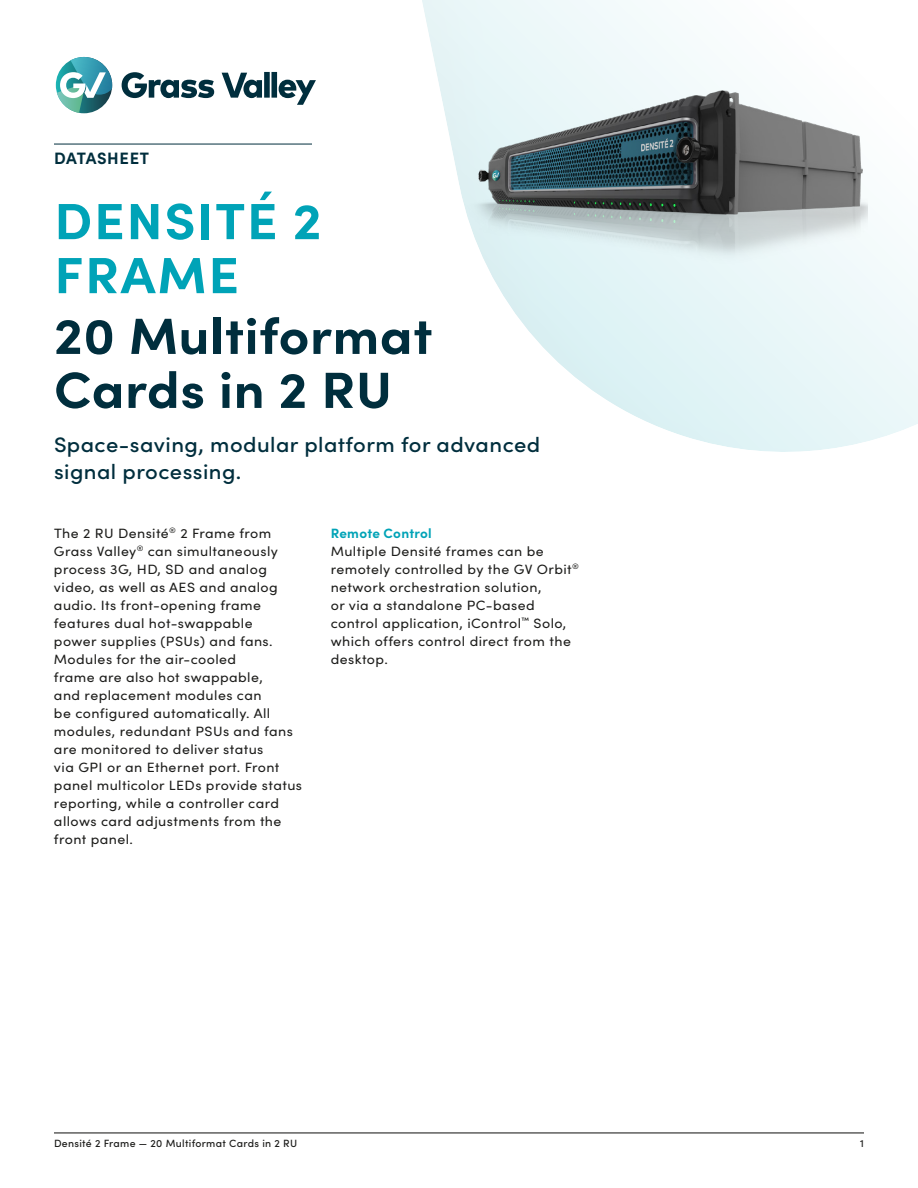
<style>
.page{position:relative;width:918px;height:1188px;background:#fff}
.page>*{position:absolute;margin:0;border:0;box-sizing:border-box;transform-origin:0 0}
.t1{font:700 51px/54px "Sofia Pro";letter-spacing:.01em;color:#002e3d;scale:1.05 1}
.t2{font:700 51px/54px "Sofia Pro";letter-spacing:.03em;color:#00a3b7;scale:1.05 1}
.t3{font:500 21px/27px "Sofia Pro";letter-spacing:.02em;color:#002e3d;scale:1.05 1}
.t4{font:700 16.5px "Sofia Pro";letter-spacing:.035em;color:#002e3d}
.t5{font:13.5px/18px "Sofia Pro";letter-spacing:.03em;color:#1d1d1b;scale:1.05 1}
.t6{font:700 13.5px "Sofia Pro";letter-spacing:.015em;color:#00a3b7}
.t7{font:500 10.5px "Sofia Pro";letter-spacing:.03em;color:#1d1d1b}
</style>
<div class="page">
<svg style="left:130px;top:0;width:788px;height:452px"></svg>
<hr style="left:54px;top:1132px;width:810px;height:1px;background:#1d1d1b">
<hr style="left:54px;top:144px;width:258px;height:1px;background:#002e3d">
<img style="left:459px;top:75px;width:409px;height:227px">
<svg style="left:57px;top:57px;width:55px;height:56px"></svg>
<svg style="left:122px;top:72px;width:194px;height:33px"></svg>
<p class="t4" style="left:54px;top:145px;width:96px">DATASHEET</p>
<h1 class="t2" style="left:54px;top:190px;width:256px">DENSITÉ 2<br>FRAME</h1>
<h1 class="t1" style="left:54px;top:305px;width:362px">20 Multiformat<br>Cards in 2 RU</h1>
<h2 class="t3" style="left:54px;top:430px;width:465px">Space-saving, modular platform for advanced signal processing.</h2>
<p class="t5" style="left:54px;top:523px;width:238px">The 2 RU Densité<sup>®</sup> 2 Frame from<br>Grass Valley<sup>®</sup> can simultaneously process 3G, HD, SD and analog video, as well as AES and analog audio. Its front-opening frame features dual hot-swappable<br>power supplies (PSUs) and fans.<br>Modules for the air-cooled<br>frame are also hot swappable,<br>and replacement modules can<br>be configured automatically. All modules, redundant PSUs and fans are monitored to deliver status<br>via GPI or an Ethernet port. Front panel multicolor LEDs provide status reporting, while a controller card allows card adjustments from the front panel.</p>
<p class="t6" style="left:331px;top:523px;width:103px">Remote Control</p>
<p class="t5" style="left:331px;top:541px;width:238px">Multiple Densité frames can be remotely controlled by the GV Orbit<sup>® </sup>network orchestration solution,<br>or via a standalone PC-based control application, iControl<sup>™</sup> Solo, which offers control direct from the desktop.</p>
<p class="t7" style="left:54px;top:1136px;width:245px">Densité 2 Frame — 20 Multiformat Cards in 2 RU</p>
<p class="t7" style="left:860px;top:1136px;width:5px">1</p>
</div>
